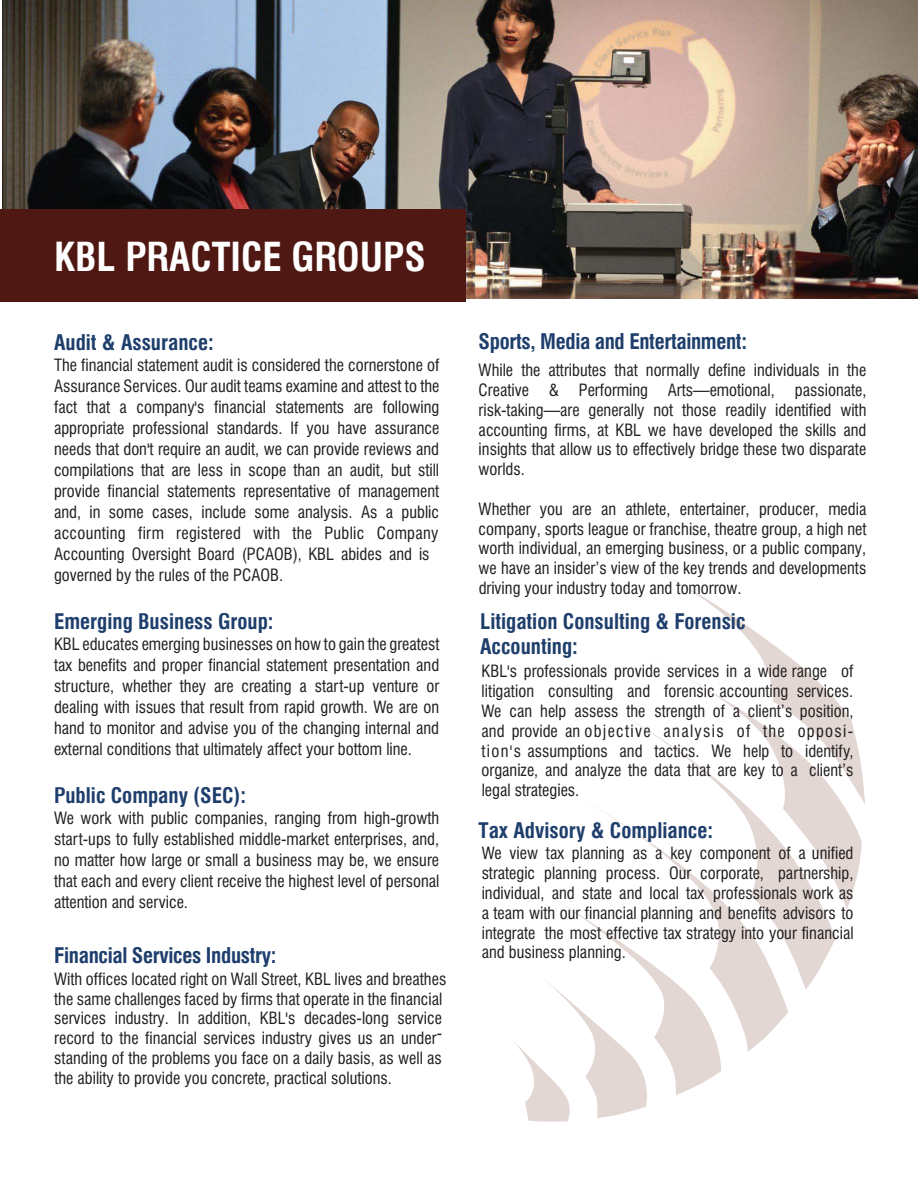
<style>
.page{position:relative;width:918px;height:1188px;background:#fff}
.page>*{position:absolute;margin:0;border:0;box-sizing:border-box;transform-origin:0 0}
.t1{font:700 condensed 39px "Swiss 721 BT";color:#fff}
.t2{font:700 condensed 21px/25.2px "Swiss 721 BT";color:#1e3e6c}
.t3{font:condensed 16.5px/19.8px "Swiss 721 BT";color:#231f20;text-align:justify}
</style>
<div class="page">
<svg style="left:667px;top:577px;width:198px;height:227px"></svg>
<svg style="left:667px;top:653px;width:195px;height:256px"></svg>
<svg style="left:599px;top:809px;width:189px;height:243px"></svg>
<svg style="left:513px;top:893px;width:209px;height:229px"></svg>
<svg style="left:609px;top:707px;width:227px;height:283px"></svg>
<img style="left:3px;top:0;width:915px;height:299px">
<div style="left:0;top:209px;width:466px;height:93px;background:#501813"></div>
<h1 class="t1" style="left:54px;top:234px;width:373px">KBL PRACTICE GROUPS</h1>
<p class="t2" style="left:54px;top:330px;width:161px">Audit &amp; Assurance:</p>
<p class="t3" style="left:54px;top:355px;width:387px;line-height:21px;text-align:left">The financial statement audit is considered the cornerstone of Assurance Services. Our audit teams examine and attest to the fact that a company's financial statements are following appropriate professional standards. If you have assurance needs that don't require an audit, we can provide reviews and compilations that are less in scope than an audit, but still provide financial statements representative of management and, in some cases, include some analysis. As a public accounting firm registered with the Public Company , )BOACP(d r aoBt hg i s r evOgn i t nuoccA LBK sed i ba dna s i governed by the rules of the PCAOB.</p>
<p class="t2" style="left:54px;top:609px;width:221px">Emerging Business Group:</p>
<p class="t3" style="left:54px;top:634px;width:387px;line-height:21px">KBL educates emerging businesses on how to gain the greatest tax benefits and proper financial statement presentation and structure, whether they are creating a start-up venture or dealing with issues that result from rapid growth. We are on hand to monitor and advise you of the changing internal and external conditions that ultimately affect your bottom line.</p>
<p class="t2" style="left:54px;top:783px;width:194px">Public Company (SEC):</p>
<p class="t3" style="left:54px;top:808px;width:387px;line-height:21px">We work with public companies, ranging from high-growth start-ups to fully established middle-market enterprises, and, no matter how large or small a business may be, we ensure that each and every client receive the highest level of personal attention and service.</p>
<p class="t2" style="left:54px;top:942px;width:224px">Financial Services Industry:</p>
<p class="t3" style="left:54px;top:969px;width:394px;text-align:left">With offices located right on Wall Street, KBL lives and breathes the same challenges faced by firms that operate in the financial services industry. In addition, KBL's decades-long service record to the financial services industry gives us an under&shy;standing of the problems you face on a daily basis, as well as the ability to provide you concrete, practical solutions.</p>
<p class="t2" style="left:479px;top:329px;width:270px">Sports, Media and Entertainment:</p>
<p class="t3" style="left:479px;top:360px;width:389px">While the attributes that normally define individuals in the Creative &amp; Performing Arts—emotional, passionate, risk-taking—are generally not those readily identified with accounting firms, at KBL we have developed the skills and insights that allow us to effectively bridge these two disparate worlds.</p>
<p class="t3" style="left:479px;top:499px;width:389px">Whether you are an athlete, entertainer, producer, media company, sports league or franchise, theatre group, a high net worth individual, an emerging business, or a public company, we have an insider’s view of the key trends and developments driving your industry today and tomorrow.</p>
<p class="t2" style="left:480px;top:609px;width:267px">Litigation Consulting &amp; Forensic<br>Accounting:</p>
<p class="t3" style="left:482px;top:662px;width:374px">KBL's professionals provide services in a wide range of litigation consulting and forensic accounting services.<br>We can help assess the strength of a client’s position, and provide an objective analysis of the opposi&shy;tion's assumptions and tactics. We help to identify, organize, and analyze the data that are key to a client’s legal strategies.</p>
<p class="t2" style="left:479px;top:818px;width:236px">Tax Advisory &amp; Compliance:</p>
<p class="t3" style="left:482px;top:843px;width:373px">We view tax planning as a key component of a unified strategic planning process. Our corporate, partnership, individual, and state and local tax professionals work as a team with our financial planning and benefits advisors to integrate the most effective tax strategy into your financial and business planning.</p>
</div>
